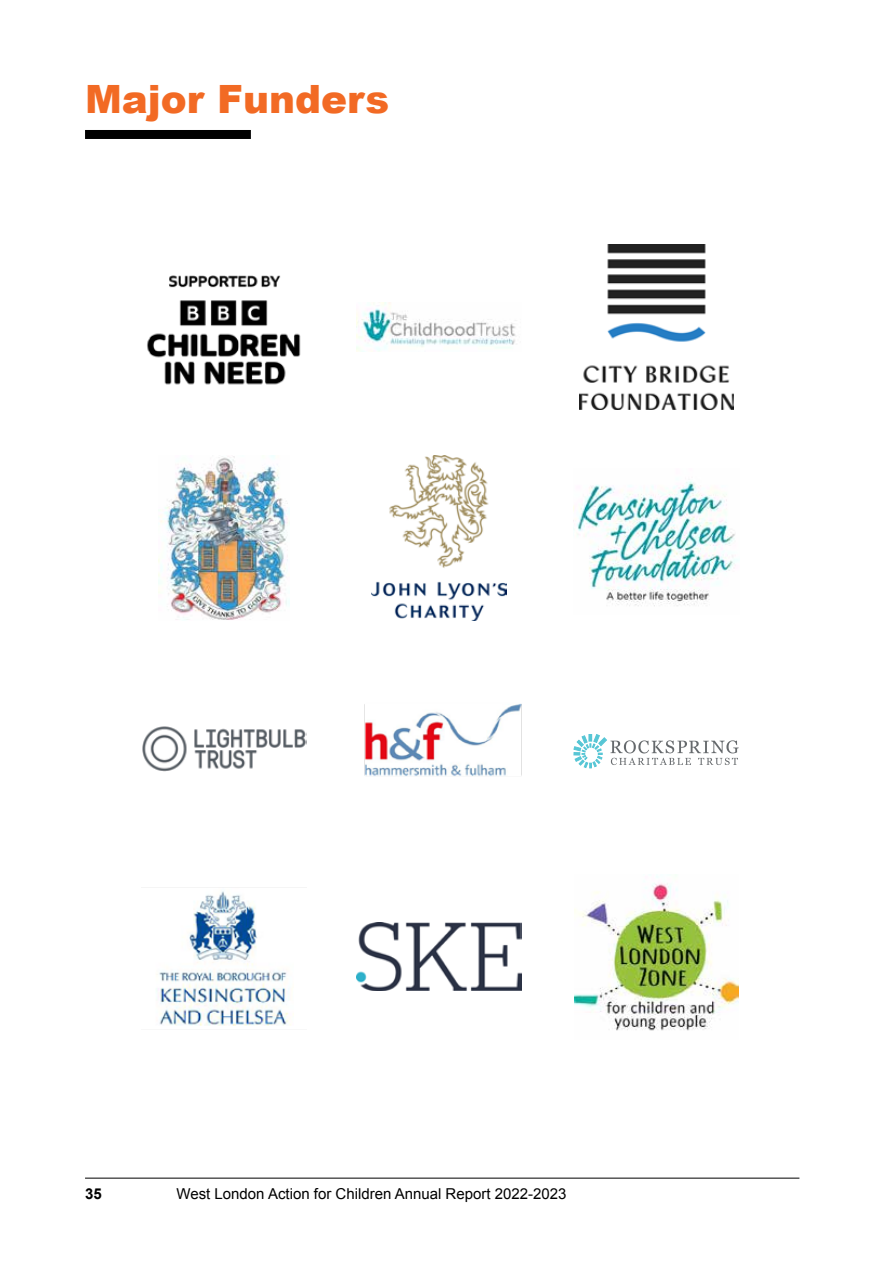
<style>
.page{position:relative;width:893px;height:1263px;background:#fff}
.page>*{position:absolute;margin:0;border:0;box-sizing:border-box;transform-origin:0 0}
.t1{font:900 39px "Arial";color:#f26a24}
.t2{font:15px "Arial";color:#000}
.t3{font:700 15px "Arial";color:#000}
</style>
<div class="page">
<hr style="left:85px;top:1178px;width:714px;height:1px;background:#000">
<div style="left:85px;top:130px;width:166px;height:9px;background:#000"></div>
<img style="left:158px;top:455px;width:132px;height:165px">
<img style="left:372px;top:455px;width:135px;height:165px">
<img style="left:580px;top:245px;width:153px;height:164px">
<img style="left:147px;top:275px;width:154px;height:110px">
<img style="left:142px;top:726px;width:164px;height:46px">
<img style="left:357px;top:922px;width:165px;height:68px">
<img style="left:156px;top:887px;width:138px;height:139px">
<img style="left:574px;top:876px;width:164px;height:155px">
<svg style="left:574px;top:734px;width:165px;height:34px"></svg>
<img style="left:364px;top:703px;width:158px;height:74px">
<img style="left:357px;top:302px;width:159px;height:50px">
<img style="left:577px;top:481px;width:162px;height:125px">
<h1 class="t1" style="left:85px;top:71px;width:306px">Major Funders</h1>
<p class="t3" style="left:85px;top:1184px;width:18px">35</p>
<p class="t2" style="left:177px;top:1184px;width:391px">West London Action for Children Annual Report 2022-2023</p>
</div>
